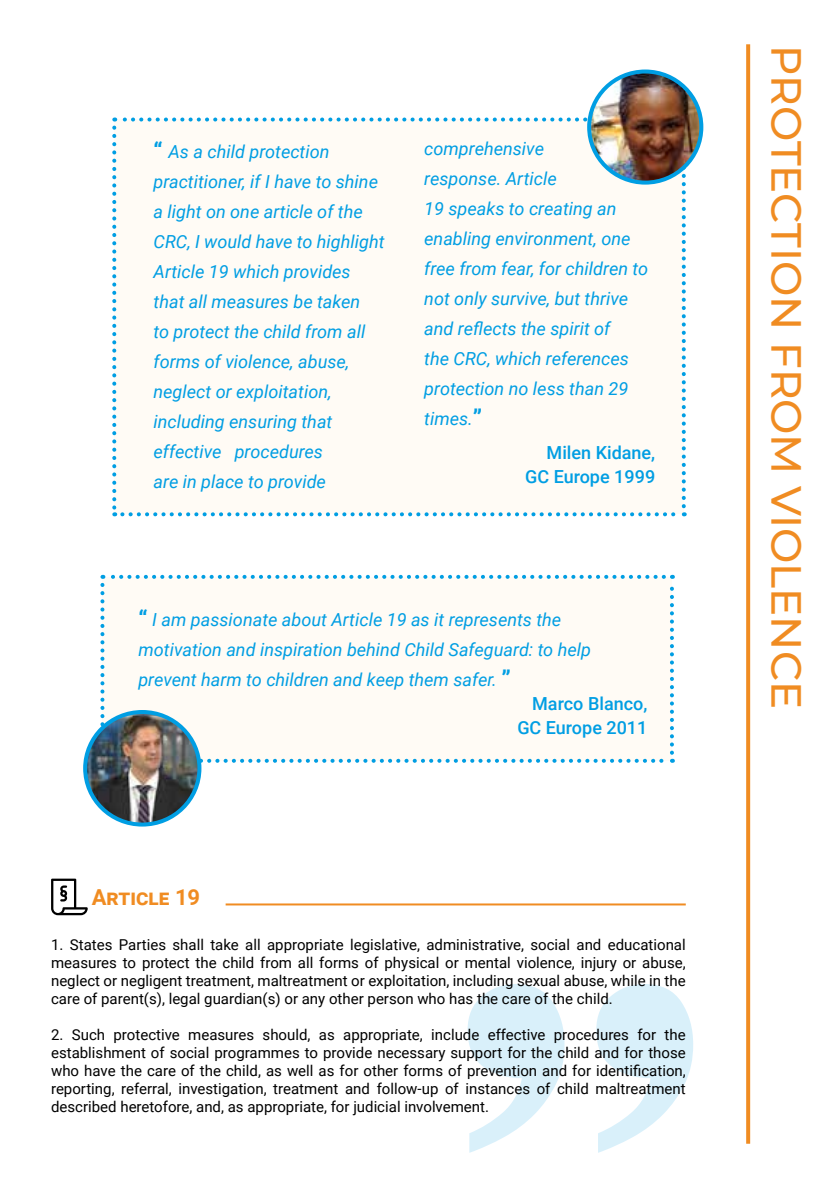
<style>
.page{position:relative;width:840px;height:1191px;background:#fff}
.page>*{position:absolute;margin:0;border:0;box-sizing:border-box;transform-origin:0 0}
.t1{font:500 42px "Montserrat";color:#f08c22}
.t2{font:700 22px "Roboto";color:#f08c22}
.t3{font:italic 18px/30px "Roboto";color:#009ee3}
.t4{font:500 18px/24px "Roboto";color:#009ee3;text-align:right}
.t5{font:15px/18px "Roboto";color:#000;text-align:justify}
.s1{font-weight:900;font-style:normal;font-size:22px}
</style>
<div class="page">
<div style="left:114px;top:119px;width:569px;height:395px;background:#fffbf5"></div>
<svg style="left:112px;top:128px;width:4px;height:388px"></svg>
<svg style="left:122px;top:512px;width:562px;height:4px"></svg>
<svg style="left:681px;top:183px;width:4px;height:323px"></svg>
<svg style="left:114px;top:117px;width:474px;height:4px"></svg>
<svg style="left:467px;top:984px;width:225px;height:168px"></svg>
<svg style="left:51px;top:878px;width:37px;height:37px"></svg>
<svg style="left:746px;top:44px;width:3px;height:1099px;background:#f0922e"></svg>
<div style="left:102px;top:577px;width:569px;height:184px;background:#fffbf5"></div>
<svg style="left:100px;top:585px;width:4px;height:125px"></svg>
<svg style="left:200px;top:759px;width:472px;height:4px"></svg>
<svg style="left:670px;top:575px;width:3px;height:178px"></svg>
<svg style="left:102px;top:575px;width:561px;height:4px"></svg>
<img style="left:85px;top:712px;width:114px;height:112px">
<div style="left:83px;top:710px;width:118px;height:116px;border:4px solid #009ee3;border-radius:50%"></div>
<img style="left:591px;top:73px;width:110px;height:110px">
<div style="left:587px;top:69px;width:116px;height:116px;border:4px solid #009ee3;border-radius:50%"></div>
<hr style="left:225px;top:903px;width:460px;height:2px;background:#f08c22">
<p class="t3" style="left:153px;top:136px;width:232px"><span class="s1">“</span> As a child protection practitioner, if I have to shine a light on one article of the<br>CRC, I would have to highlight<br>Article 19 which provides that all measures be taken<br>to protect the child from all forms of violence, abuse, neglect or exploitation, including ensuring that effective procedures<br>are in place to provide</p>
<p class="t3" style="left:424px;top:133px;width:225px">comprehensive<br>response. Article<br>19 speaks to creating an enabling environment, one free from fear, for children to not only survive, but thrive and reflects the spirit of<br>the CRC, which references protection no less than 29 times.<span class="s1">”</span></p>
<p class="t4" style="left:525px;top:440px;width:131px">Milen Kidane,<br>GC Europe 1999</p>
<p class="t3" style="left:138px;top:603px;width:454px"><span class="s1">“</span> I am passionate about Article 19 as it represents the motivation and inspiration behind Child Safeguard: to help prevent harm to children and keep them safer. <span class="s1">”</span></p>
<p class="t4" style="left:517px;top:690px;width:131px">Marco Blanco,<br>GC Europe 2011</p>
<h2 class="t2" style="left:92px;top:882px;width:110px">Article 19</h2>
<p class="t5" style="left:51px;top:934px;width:636px">1. States Parties shall take all appropriate legislative, administrative, social and educational measures to protect the child from all forms of physical or mental violence, injury or abuse, neglect or negligent treatment, maltreatment or exploitation, including sexual abuse, while in the care of parent(s), legal guardian(s) or any other person who has the care of the child.</p>
<p class="t5" style="left:51px;top:1024px;width:636px">2. Such protective measures should, as appropriate, include effective procedures for the establishment of social programmes to provide necessary support for the child and for those who have the care of the child, as well as for other forms of prevention and for identification, reporting, referral, investigation, treatment and follow-up of instances of child maltreatment described heretofore, and, as appropriate, for judicial involvement.</p>
<h1 class="t1" style="left:815px;top:45px;width:665px;rotate:90deg">Protection from violence</h1>
</div>
